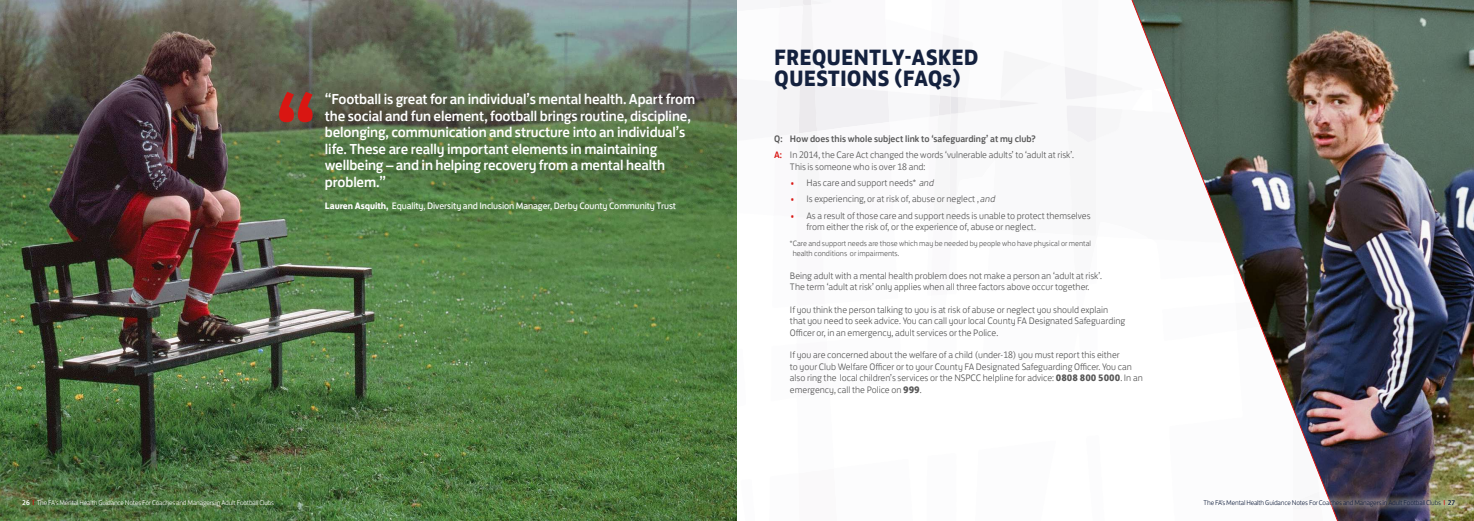
<style>
.page{position:relative;width:1474px;height:521px;background:#fff}
.page>*{position:absolute;margin:0;border:0;box-sizing:border-box;transform-origin:0 0}
.t1{font:700 22.75px/21px "FS Jack";color:#14213e}
.t2{font:500 14.88px/16.6px "FS Jack";letter-spacing:-.01em;color:#fff}
.t3{font:300 9.62px/11.4px "FS Jack";color:#565656}
.t4{font:9.62px "FS Jack";letter-spacing:-.01em;color:#fff}
.t5{font:300 7.88px/9.6px "FS Jack";color:#565656}
.t6{font:300 7px "FS Jack";letter-spacing:-.02em;color:#fff}
.t7{font:300 7px "FS Jack";letter-spacing:-.02em;color:#14213e}
.s1{font-weight:700}
.s2{font-weight:500}
.s3{font-weight:500;color:#d91612}
.s4{color:#d91612}
.s5{font-style:italic}
</style>
<div class="page">
<img style="left:0;top:0;width:1097px;height:521px">
<img style="left:1131px;top:0;width:342px;height:521px">
<div style="left:1196px;top:492px;width:265px;height:22px;background:#fff;opacity:.32"></div>
<p class="t2" style="left:325px;top:89px;width:372px">“Football is great for an individual’s mental health. Apart from the social and fun element, football brings routine, discipline, belonging, communication and structure into an individual’s life. These are really important elements in maintaining wellbeing – and in helping recovery from a mental health problem.”</p>
<p class="t4" style="left:325px;top:198px;width:353px"><span class="s1">Lauren Asquith,</span> Equality, Diversity and Inclusion Manager, Derby County Community Trust</p>
<p class="t6" style="left:22px;top:497px;width:253px"><span class="s2">26</span> <span class="s3">|</span> The FA's Mental Health Guidance Notes For Coaches and Managers in Adult Football Clubs</p>
<h1 class="t1" style="left:774px;top:45px;width:206px">FREQUENTLY-ASKED<br>QUESTIONS (FAQs)</h1>
<p class="t3" style="left:774px;top:130px;width:301px;line-height:16.4px"><span class="s2">Q: How does this whole subject link to ‘safeguarding’ at my club?<br></span><span class="s3">A:</span> In 2014, the Care Act changed the words ‘vulnerable adults’ to ‘adult at risk’.</p>
<p class="t3" style="left:790px;top:160px;width:137px">This is someone who is over 18 and:</p>
<p class="t3" style="left:790px;top:176px;width:145px"><span class="s4">•</span> Has care and support needs* <span class="s5">and</span></p>
<p class="t3" style="left:790px;top:192px;width:206px"><span class="s4">•</span> Is experiencing, or at risk of, abuse or neglect , <span class="s5">and</span></p>
<p class="t3" style="left:806px;top:209px;width:285px;text-indent:-16px"><span class="s4">•</span> As a result of those care and support needs is unable to protect themselves from either the risk of, or the experience of, abuse or neglect.</p>
<p class="t5" style="left:792px;top:238px;width:300px;text-indent:-3px">*Care and support needs are those which may be needed by people who have physical or mental health conditions or impairments.</p>
<p class="t3" style="left:790px;top:269px;width:313px">Being adult with a mental health problem does not make a person an ‘adult at risk’.<br>The term ‘adult at risk’ only applies when all three factors above occur together.</p>
<p class="t3" style="left:790px;top:303px;width:337px">If you think the person talking to you is at risk of abuse or neglect you should explain that you need to seek advice. You can call your local County FA Designated Safeguarding<br>Officer or, in an emergency, adult services or the Police.</p>
<p class="t3" style="left:790px;top:348px;width:354px">If you are concerned about the welfare of a child (under-18) you must report this either<br>to your Club Welfare Officer or to your County FA Designated Safeguarding Officer. You can also ring the local children’s services or the NSPCC helpline for advice: <span class="s1">0808 800 5000</span>. In an emergency, call the Police on <span class="s1">999</span>.</p>
<p class="t7" style="left:1203px;top:497px;width:253px">The FA's Mental Health Guidance Notes For Coaches and Managers in Adult Football Clubs <span class="s3">|</span> <span class="s2">27</span></p>
</div>
